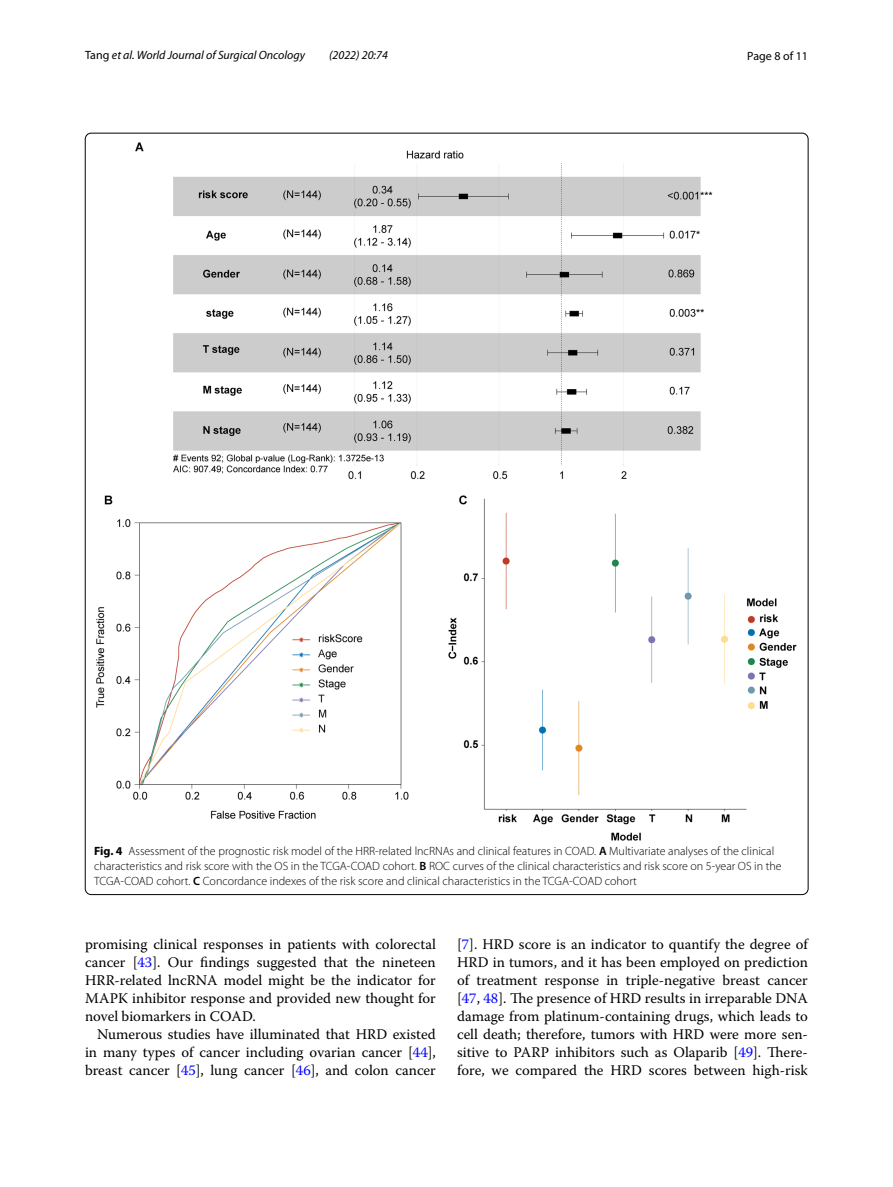
<style>
.page{position:relative;width:893px;height:1187px;background:#fff}
.page>*{position:absolute;margin:0;border:0;box-sizing:border-box;transform-origin:0 0}
.t1{font:14.7px/18px "Warnock Pro";color:#000;text-align:justify}
.t2{font:300 12px/15px "Myriad Pro";color:#000}
.t3{font:italic 12px "Myriad Pro";color:#000}
.t4{font:12px "Myriad Pro";color:#000}
.s1{font-style:normal}
.s2{font-weight:700}
.s3{font-weight:600}
.s4{color:#00f}
</style>
<div class="page">
<img style="left:96px;top:142px;width:701px;height:698px">
<p class="t3" style="left:85px;top:48px;width:222px"><span class="s1">Tang</span> et al. World Journal of Surgical Oncology</p>
<p class="t3" style="left:329px;top:48px;width:60px">(2022) 20:74</p>
<p class="t4" style="left:747px;top:48px;width:62px">Page 8 of 11</p>
<p class="t2" style="left:94px;top:844px;width:689px"><span class="s2">Fig. 4</span> Assessment of the prognostic risk model of the HRR-related lncRNAs and clinical features in COAD. <span class="s3">A</span> Multivariate analyses of the clinical characteristics and risk score with the OS in the TCGA-COAD cohort. <span class="s3">B</span> ROC curves of the clinical characteristics and risk score on 5-year OS in the<br>TCGA-COAD cohort. <span class="s3">C</span> Concordance indexes of the risk score and clinical characteristics in the TCGA-COAD cohort</p>
<p class="t1" style="left:85px;top:935px;width:352px">promising clinical responses in patients with colorectal cancer [<span class="s4">43</span>]. Our findings suggested that the nineteen HRR-related lncRNA model might be the indicator for MAPK inhibitor response and provided new thought for novel biomarkers in COAD.</p>
<p class="t1" style="left:85px;top:1025px;width:352px;text-indent:12px">Numerous studies have illuminated that HRD existed in many types of cancer including ovarian cancer [<span class="s4">44</span>], breast cancer [<span class="s4">45</span>], lung cancer [<span class="s4">46</span>], and colon cancer</p>
<p class="t1" style="left:457px;top:935px;width:352px">[<span class="s4">7</span>]. HRD score is an indicator to quantify the degree of HRD in tumors, and it has been employed on prediction of treatment response in triple-negative breast cancer [<span class="s4">47</span>, <span class="s4">48</span>]. The presence of HRD results in irreparable DNA damage from platinum-containing drugs, which leads to cell death; therefore, tumors with HRD were more sen&shy;sitive to PARP inhibitors such as Olaparib [<span class="s4">49</span>]. There&shy;fore, we compared the HRD scores between high-risk</p>
</div>
